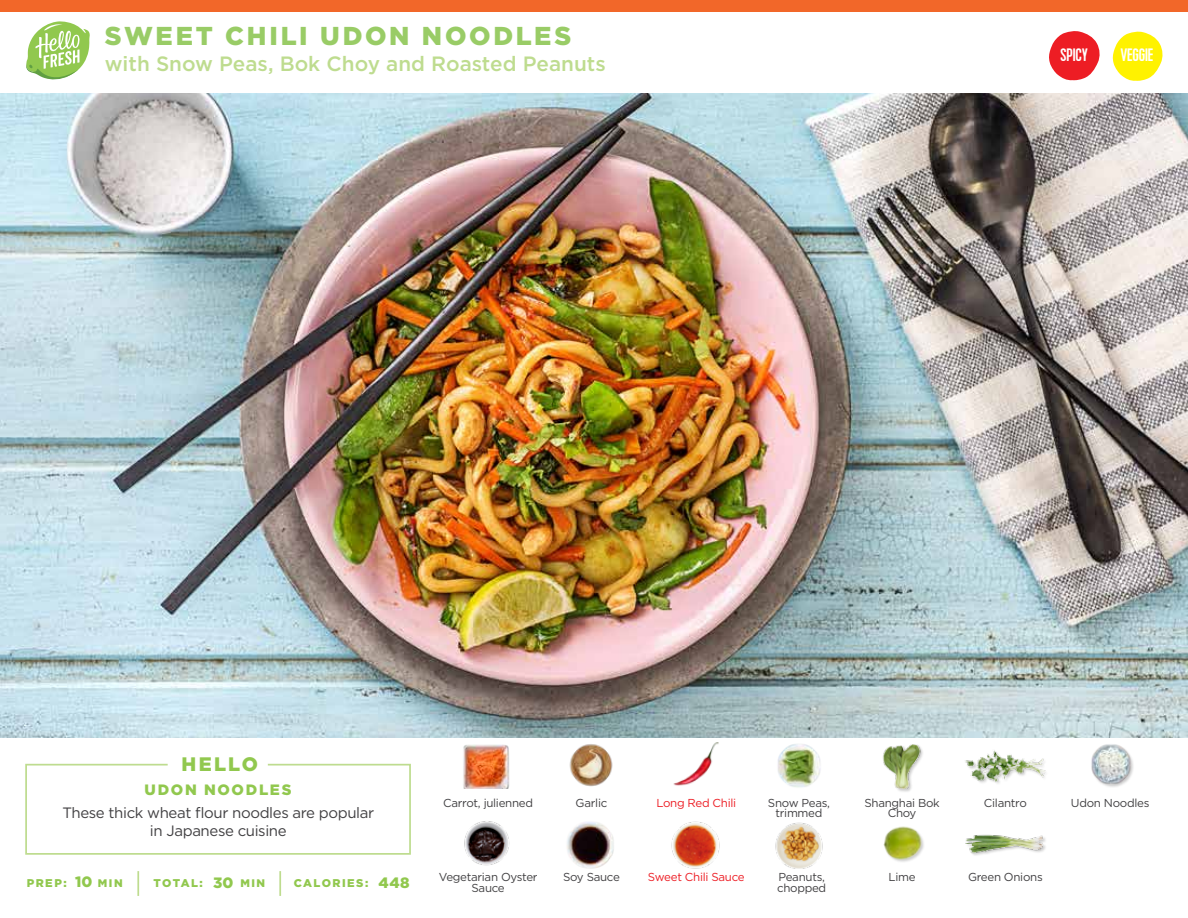
<style>
.page{position:relative;width:1188px;height:918px;background:#fff}
.page>*{position:absolute;margin:0;border:0;box-sizing:border-box;transform-origin:0 0}
.t1{font:900 25.8px "Gotham";letter-spacing:.105em;color:#9c6}
.t2{font:500 20.7px "Gotham";color:#bedc8f}
.t3{font:900 19.5px "Gotham";letter-spacing:.105em;color:#91c84e}
.t4{font:18px "Kapra";letter-spacing:-.01em;color:#fff}
.t5{font:15px/18px "Gotham";letter-spacing:-.025em;color:#414042;text-align:center}
.t6{font:900 15px "Gotham";letter-spacing:.11em;color:#91c84e}
.t7{font:11.55px/10.5px "Gotham";letter-spacing:-.025em;color:#414042;text-align:center}
.t8{font:11.55px "Gotham";letter-spacing:-.025em;color:#ed1d24}
.t9{font:900 11.25px "Gotham";letter-spacing:.125em;color:#91c84e}
.t10{font:900 10.95px "Gotham";letter-spacing:.135em;color:#91c84e}
</style>
<div class="page">
<div style="left:0;top:0;width:1188px;height:12px;background:#f26729"></div>
<img style="left:0;top:93px;width:1188px;height:644px">
<svg style="left:25px;top:763px;width:386px;height:92px"></svg>
<img style="left:463px;top:744px;width:47px;height:45px">
<img style="left:464px;top:821px;width:46px;height:45px">
<img style="left:673px;top:742px;width:46px;height:44px">
<img style="left:671px;top:821px;width:49px;height:48px">
<img style="left:567px;top:822px;width:47px;height:47px">
<img style="left:775px;top:822px;width:48px;height:47px">
<img style="left:777px;top:744px;width:44px;height:44px">
<hr style="left:137px;top:871px;width:2px;height:25px;background:#bedc8f">
<hr style="left:279px;top:871px;width:2px;height:25px;background:#bedc8f">
<svg style="left:1112px;top:31px;width:51px;height:50px"></svg>
<div style="left:1120px;top:49px;width:35px;height:15px;background:#fff200"></div>
<img style="left:564px;top:737px;width:55px;height:50px">
<div style="left:883px;top:744px;width:41px;height:49px;background:#000;opacity:.2"></div>
<img style="left:883px;top:744px;width:41px;height:45px">
<div style="left:884px;top:827px;width:41px;height:36px;background:#000;opacity:.2"></div>
<img style="left:883px;top:826px;width:40px;height:37px">
<img style="left:1091px;top:744px;width:42px;height:43px">
<img style="left:965px;top:750px;width:81px;height:34px">
<img style="left:965px;top:834px;width:81px;height:22px">
<svg style="left:1049px;top:31px;width:51px;height:50px"></svg>
<svg style="left:26px;top:21px;width:64px;height:59px"></svg>
<h1 class="t1" style="left:105px;top:21px;width:468px">SWEET CHILI UDON NOODLES</h1>
<h2 class="t2" style="left:105px;top:50px;width:502px">with Snow Peas, Bok Choy and Roasted Peanuts</h2>
<h3 class="t4" style="left:1061px;top:45px;width:29px">SPICY</h3>
<h3 class="t4" style="left:1120px;top:45px;width:35px">VEGGIE</h3>
<h3 class="t3" style="left:182px;top:752px;width:78px">HELLO</h3>
<p class="t6" style="left:145px;top:781px;width:149px">UDON NOODLES</p>
<p class="t5" style="left:62px;top:803px;width:313px">These thick wheat flour noodles are popular in Japanese cuisine</p>
<p class="t6" style="left:75px;top:873px;width:19px">10</p>
<p class="t6" style="left:213px;top:874px;width:22px">30</p>
<p class="t9" style="left:27px;top:877px;width:41px">PREP:</p>
<p class="t10" style="left:98px;top:877px;width:26px">MIN</p>
<p class="t9" style="left:154px;top:877px;width:51px">TOTAL:</p>
<p class="t10" style="left:240px;top:877px;width:26px">MIN</p>
<p class="t9" style="left:294px;top:877px;width:76px">CALORIES:</p>
<p class="t6" style="left:379px;top:874px;width:32px">448</p>
<p class="t7" style="left:443px;top:797px;width:91px">Carrot, julienned</p>
<p class="t7" style="left:439px;top:872px;width:100px">Vegetarian Oyster<br>Sauce</p>
<p class="t7" style="left:576px;top:797px;width:33px">Garlic</p>
<p class="t8" style="left:656px;top:795px;width:81px">Long Red Chili</p>
<p class="t7" style="left:768px;top:797px;width:64px">Snow Peas, trimmed</p>
<p class="t8" style="left:648px;top:870px;width:98px">Sweet Chili Sauce</p>
<p class="t7" style="left:563px;top:872px;width:58px">Soy Sauce</p>
<p class="t7" style="left:777px;top:872px;width:51px;text-align:left">Peanuts, chopped</p>
<p class="t7" style="left:864px;top:797px;width:77px">Shanghai Bok<br>Choy</p>
<p class="t7" style="left:889px;top:872px;width:29px">Lime</p>
<p class="t7" style="left:984px;top:797px;width:44px">Cilantro</p>
<p class="t7" style="left:968px;top:872px;width:76px">Green Onions</p>
<p class="t7" style="left:1071px;top:797px;width:80px">Udon Noodles</p>
</div>
